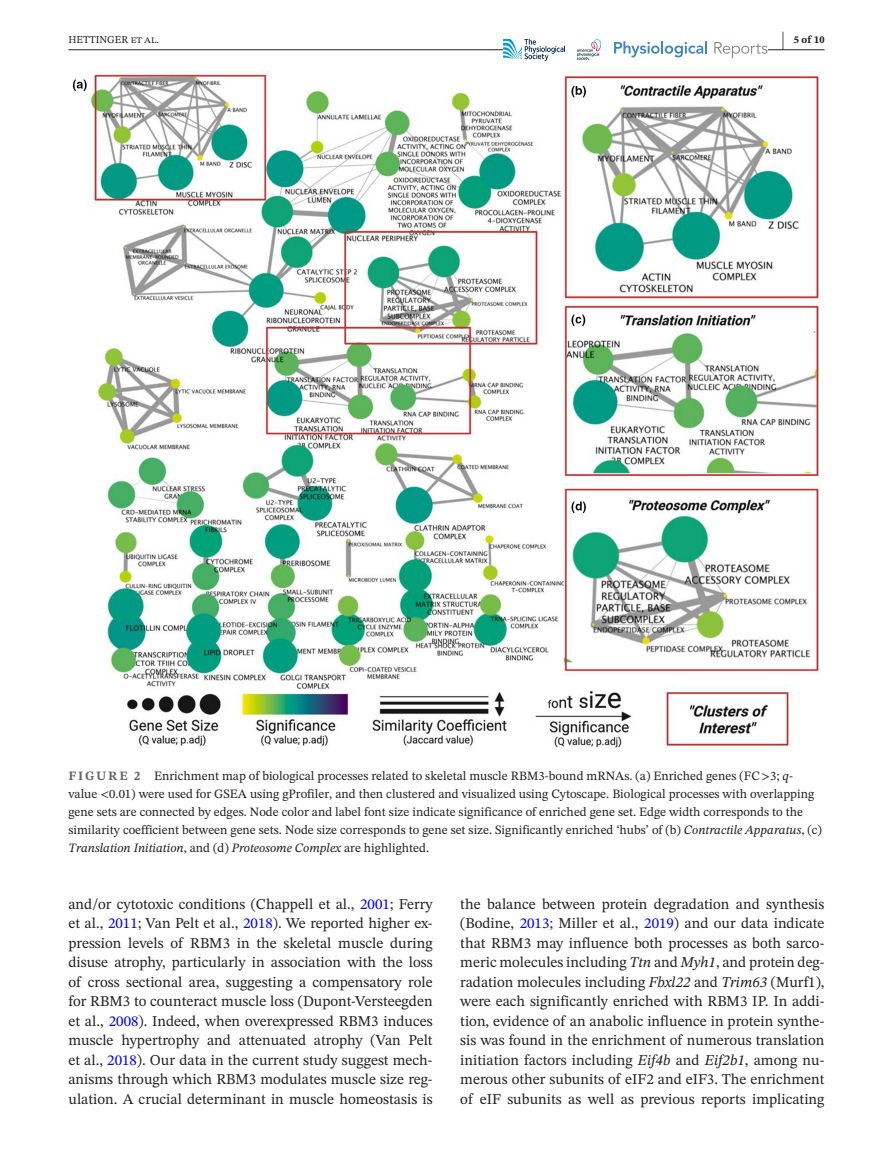
<style>
.page{position:relative;width:893px;height:1174px;background:#fff}
.page>*{position:absolute;margin:0;border:0;box-sizing:border-box;transform-origin:0 0}
.t1{font:700 21px "STIX Two Text";color:#231f20;scale:.42 1}
.t2{font:15px/19.5px "STIX Two Text";color:#231f20;text-align:justify}
.t3{font:12.75px/18px "STIX Two Text";color:#231f20}
.t4{font:10.5px "STIX Two Text";color:#231f20}
.t5{font:700 10.5px "STIX Two Text";color:#231f20}
.s1{font-weight:700;color:#636366}
.s2{font-family:"STIX"}
.s3{font-style:italic}
.s4{color:#00f}
</style>
<div class="page">
<hr style="left:68px;top:49px;width:756px;height:1px;background:#231f20">
<div style="left:503px;top:39px;width:264px;height:21px;background:#fff"></div>
<svg style="left:577px;top:39px;width:24px;height:21px"></svg>
<img style="left:503px;top:39px;width:62px;height:21px">
<svg style="left:614px;top:41px;width:93px;height:16px"></svg>
<svg style="left:714px;top:42px;width:53px;height:16px"></svg>
<img style="left:72px;top:70px;width:749px;height:678px">
<h1 class="t1" style="left:782px;top:24px;width:8px">|</h1>
<p class="t4" style="left:68px;top:32px;width:92px">HETTINGER et al.</p>
<p class="t5" style="left:794px;top:32px;width:32px">5 of 10</p>
<p class="t3" style="left:68px;top:767px;width:755px"><span class="s1">FIGURE 2</span> Enrichment map of biological processes related to skeletal muscle RBM3-bound mRNAs. (a) Enriched genes (FC<span class="s2">&gt;</span>3; <span class="s3">q&shy;</span>value <span class="s2">&lt;</span>0.01) were used for GSEA using gProfiler, and then clustered and visualized using Cytoscape. Biological processes with overlapping gene sets are connected by edges. Node color and label font size indicate significance of enriched gene set. Edge width corresponds to the similarity coefficient between gene sets. Node size corresponds to gene set size. Significantly enriched ‘hubs’ of (b) <span class="s3">Contractile Apparatus</span>, (c)<br><span class="s3">Translation Initiation</span>, and (d) <span class="s3">Proteosome Complex</span> are highlighted.</p>
<p class="t2" style="left:68px;top:894px;width:366px">and/or cytotoxic conditions (Chappell et al., <span class="s4">2001</span>; Ferry et al., <span class="s4">2011</span>; Van Pelt et al., <span class="s4">2018</span>). We reported higher ex&shy;pression levels of RBM3 in the skeletal muscle during disuse atrophy, particularly in association with the loss of cross sectional area, suggesting a compensatory role for RBM3 to counteract muscle loss (Dupont-Versteegden et al., <span class="s4">2008</span>). Indeed, when overexpressed RBM3 induces muscle hypertrophy and attenuated atrophy (Van Pelt et al., <span class="s4">2018</span>). Our data in the current study suggest mech&shy;anisms through which RBM3 modulates muscle size reg&shy;ulation. A crucial determinant in muscle homeostasis is</p>
<p class="t2" style="left:460px;top:894px;width:366px">the balance between protein degradation and synthesis (Bodine, <span class="s4">2013</span>; Miller et al., <span class="s4">2019</span>) and our data indicate that RBM3 may influence both processes as both sarco&shy;meric molecules including <span class="s3">Ttn</span> and <span class="s3">Myh1</span>, and protein deg&shy;radation molecules including <span class="s3">Fbxl22</span> and <span class="s3">Trim63</span> (Murf1), were each significantly enriched with RBM3 IP. In addi&shy;tion, evidence of an anabolic influence in protein synthe&shy;sis was found in the enrichment of numerous translation initiation factors including <span class="s3">Eif4b</span> and <span class="s3">Eif2b1</span>, among nu&shy;merous other subunits of eIF2 and eIF3. The enrichment of eIF subunits as well as previous reports implicating</p>
</div>
